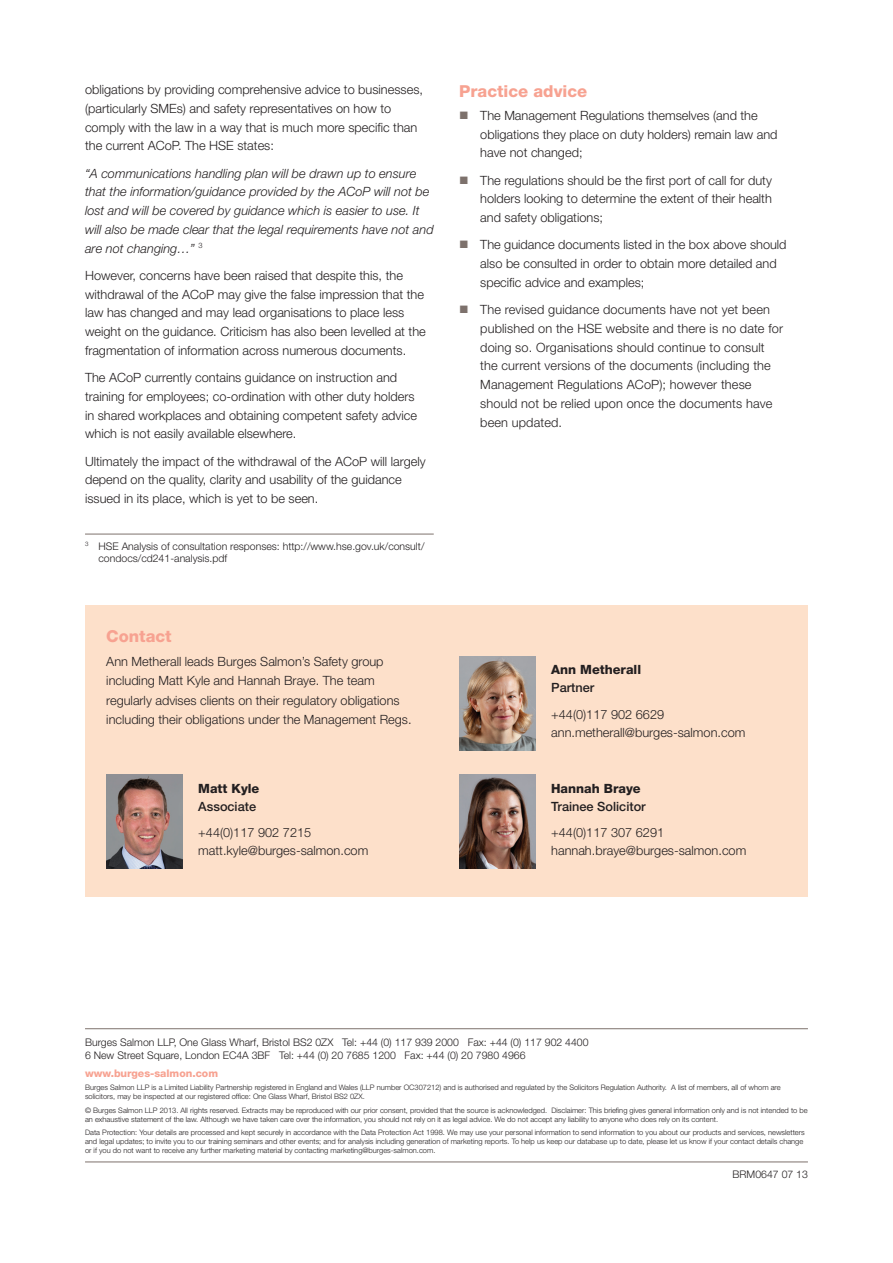
<style>
.page{position:relative;width:893px;height:1263px;background:#fff}
.page>*{position:absolute;margin:0;border:0;box-sizing:border-box;transform-origin:0 0}
.bodytext{font:800 16.5px "Helvetica Neue LT Std";color:#f7a291}
.title_-_pink{font:800 16.5px "Helvetica Neue LT Std";color:#f7a291}
.bodytext-2{font:300 12.75px/18.8px "Helvetica Neue LT Std";color:#231f20}
.bullet{font:300 12.75px/18.8px "Helvetica Neue LT Std";color:#231f20}
.bodytext-3{font:italic 300 12.75px/18.8px "Helvetica Neue LT Std";color:#231f20}
.bodytext-4{font:500 12.75px/18px "Helvetica Neue LT Std";color:#231f20}
.bodytext-5{font:800 12.75px/18px "Helvetica Neue LT Std";color:#231f20}
.main_pink_title{font:300 10.5px/13.5px "Helvetica Neue LT Std";color:#231f20}
.t1{font:800 10.5px "Helvetica Neue LT Std";color:#f7a291}
.disclaimer{font:300 7.5px/9px "Helvetica Neue LT Std";color:#231f20}
.s1{font-weight:800}
.s2{font-weight:500}
</style>
<div class="page">
<hr style="left:85px;top:1161px;width:723px;height:1px;background:#7d716c">
<hr style="left:85px;top:1028px;width:723px;height:1px;background:#7d716c">
<hr style="left:85px;top:534px;width:349px;height:1px;background:#7d716c">
<div style="left:85px;top:605px;width:723px;height:292px;background:#fde0ca"></div>
<img style="left:459px;top:775px;width:77px;height:93px">
<img style="left:106px;top:775px;width:77px;height:93px">
<img style="left:459px;top:657px;width:77px;height:93px">
<p class="bodytext-2" style="left:85px;top:80px;width:339px">obligations by providing comprehensive advice to businesses, (particularly SMEs) and safety representatives on how to comply with the law in a way that is much more specific than the current ACoP. The HSE states:</p>
<p class="bodytext-3" style="left:85px;top:164px;width:350px">“A communications handling plan will be drawn up to ensure that the information/guidance provided by the ACoP will not be lost and will be covered by guidance which is easier to use. It will also be made clear that the legal requirements have not and are not changing…” <sup>3</sup></p>
<p class="bodytext-2" style="left:85px;top:266px;width:342px">However, concerns have been raised that despite this, the withdrawal of the ACoP may give the false impression that the law has changed and may lead organisations to place less weight on the guidance. Criticism has also been levelled at the fragmentation of information across numerous documents.</p>
<p class="bodytext-2" style="left:85px;top:368px;width:334px">The ACoP currently contains guidance on instruction and training for employees; co-ordination with other duty holders in shared workplaces and obtaining competent safety advice which is not easily available elsewhere.</p>
<p class="bodytext-2" style="left:85px;top:451px;width:342px">Ultimately the impact of the withdrawal of the ACoP will largely depend on the quality, clarity and usability of the guidance issued in its place, which is yet to be seen.</p>
<p class="main_pink_title" style="left:99px;top:539px;width:327px;line-height:12px;text-indent:-14px"><sup>3</sup> HSE Analysis of consultation responses: http://www.hse.gov.uk/consult/ condocs/cd241-analysis.pdf</p>
<p class="bodytext" style="left:459px;top:81px;width:130px">Practice advice</p>
<p class="bullet" style="left:480px;top:106px;width:299px">The Management Regulations themselves (and the obligations they place on duty holders) remain law and have not changed;</p>
<p class="bullet" style="left:480px;top:170px;width:293px;text-align:justify">The regulations should be the first port of call for duty holders looking to determine the extent of their health and safety obligations;</p>
<p class="bullet" style="left:480px;top:235px;width:308px">The guidance documents listed in the box above should also be consulted in order to obtain more detailed and specific advice and examples;</p>
<p class="bullet" style="left:480px;top:300px;width:304px">The revised guidance documents have not yet been published on the HSE website and there is no date for doing so. Organisations should continue to consult the current versions of the documents (including the Management Regulations ACoP); however these should not be relied upon once the documents have been updated.</p>
<p class="title_-_pink" style="left:106px;top:626px;width:67px">Contact</p>
<p class="bodytext-2" style="left:106px;top:651px;width:307px;line-height:19.5px">Ann Metherall leads Burges Salmon’s Safety group including Matt Kyle and Hannah Braye. The team regularly advises clients on their regulatory obligations including their obligations under the Management Regs.</p>
<p class="bodytext-4" style="left:198px;top:779px;width:63px"><span class="s1">Matt Kyle<br></span>Associate</p>
<p class="bodytext-2" style="left:198px;top:823px;width:172px;line-height:18px">+44(0)117 902 7215 matt.kyle@burges-salmon.com</p>
<p class="bodytext-5" style="left:551px;top:661px;width:91px">Ann Metherall<br><span class="s2">Partner</span></p>
<p class="bodytext-2" style="left:551px;top:705px;width:196px;line-height:18px">+44(0)117 902 6629 ann.metherall@burges-salmon.com</p>
<p class="bodytext-4" style="left:551px;top:779px;width:96px"><span class="s1">Hannah Braye<br></span>Trainee Solicitor</p>
<p class="bodytext-2" style="left:551px;top:823px;width:197px;line-height:18px">+44(0)117 307 6291 hannah.braye@burges-salmon.com</p>
<p class="main_pink_title" style="left:85px;top:1035px;width:505px">Burges Salmon LLP, One Glass Wharf, Bristol BS2 0ZX Tel: +44 (0) 117 939 2000 Fax: +44 (0) 117 902 4400<br>6 New Street Square, London EC4A 3BF Tel: +44 (0) 20 7685 1200 Fax: +44 (0) 20 7980 4966</p>
<p class="t1" style="left:85px;top:1067px;width:135px">www.burges-salmon.com</p>
<p class="disclaimer" style="left:85px;top:1083px;width:697px">Burges Salmon LLP is a Limited Liability Partnership registered in England and Wales (LLP number OC307212) and is authorised and regulated by the Solicitors Regulation Authority. A list of members, all of whom are solicitors, may be inspected at our registered office: One Glass Wharf, Bristol BS2 0ZX.</p>
<p class="disclaimer" style="left:85px;top:1105px;width:724px">© Burges Salmon LLP 2013. All rights reserved. Extracts may be reproduced with our prior consent, provided that the source is acknowledged. Disclaimer: This briefing gives general information only and is not intended to be an exhaustive statement of the law. Although we have taken care over the information, you should not rely on it as legal advice. We do not accept any liability to anyone who does rely on its content.</p>
<p class="disclaimer" style="left:85px;top:1127px;width:721px">Data Protection: Your details are processed and kept securely in accordance with the Data Protection Act 1998. We may use your personal information to send information to you about our products and services, newsletters and legal updates; to invite you to our training seminars and other events; and for analysis including generation of marketing reports. To help us keep our database up to date, please let us know if your contact details change or if you do not want to receive any further marketing material by contacting marketing@burges-salmon.com.</p>
<p class="main_pink_title" style="left:733px;top:1167px;width:77px">BRM0647 07 13</p>
</div>
